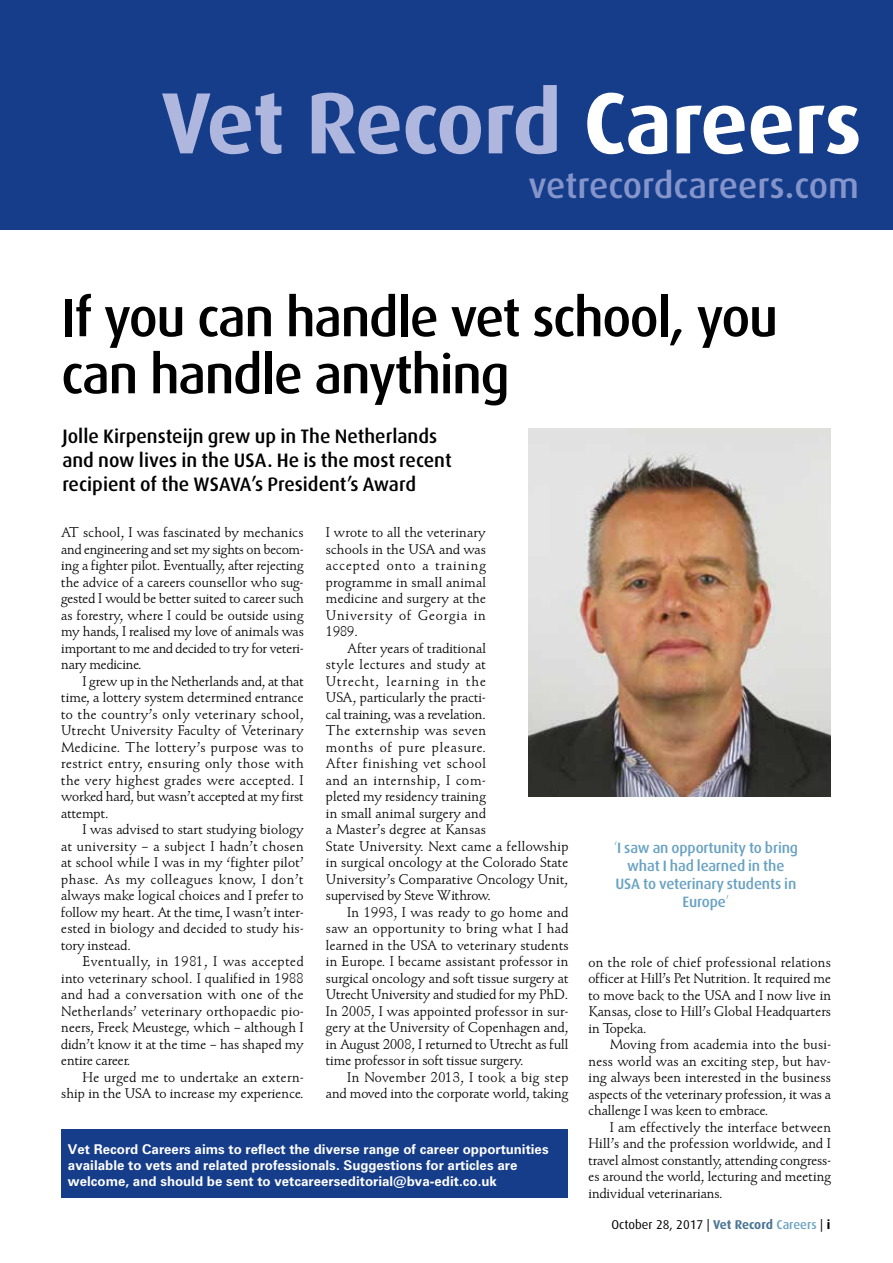
<style>
.page{position:relative;width:893px;height:1263px;background:#fff}
.page>*{position:absolute;margin:0;border:0;box-sizing:border-box;transform-origin:0 0}
.t1{font:700 87px "Dax";letter-spacing:-.01em;color:#afb7de}
.t2{font:500 54px/57px "Dax";letter-spacing:-.03em;color:#000}
.t3{font:500 36px "Dax";color:#8595cb}
.t4{font:500 19.5px/24px "Dax";color:#000}
.t5{font:500 15px/18px "Dax";letter-spacing:-.01em;color:#69a2c2;text-align:center}
.t6{font:13.5px/16.5px "AT Schneidler Mediaeval";letter-spacing:.015em;color:#000;text-align:justify}
.t7{font:700 13.5px/15.8px "Zurich BT";color:#fff}
.t8{font:12.75px "Dax";color:#000}
.s1{color:#fff}
.s2{font-weight:300}
.s3{font-weight:700;color:#497593}
.s4{font-weight:500;color:#69a2c2}
.s5{font-weight:700}
</style>
<div class="page">
<div style="left:0;top:0;width:893px;height:230px;background:#153d8a"></div>
<div style="left:61px;top:1129px;width:507px;height:69px;background:#153d8a"></div>
<img style="left:528px;top:428px;width:302px;height:369px">
<h1 class="t1" style="left:161px;top:74px;width:702px">Vet Record <span class="s1">Careers</span></h1>
<h3 class="t3" style="left:528px;top:166px;width:332px">vetrecordcareers.com</h3>
<h2 class="t2" style="left:61px;top:289px;width:718px">If you can handle vet school, you can handle anything</h2>
<h3 class="t4" style="left:62px;top:424px;width:391px">Jolle Kirpensteijn grew up in The Netherlands and now lives in the USA. He is the most recent recipient of the WSAVA’s President’s Award</h3>
<p class="t6" style="left:61px;top:525px;width:244px">AT school, I was fascinated by mechanics and engineering and set my sights on becom&shy;ing a fighter pilot. Eventually, after rejecting the advice of a careers counsellor who sug&shy;gested I would be better suited to career such as forestry, where I could be outside using my hands, I realised my love of animals was important to me and decided to try for veteri&shy;nary medicine.</p>
<p class="t6" style="left:61px;top:673px;width:244px;text-indent:21px">I grew up in the Netherlands and, at that time, a lottery system determined entrance to the country’s only veterinary school, Utrecht University Faculty of Veterinary Medicine. The lottery’s purpose was to restrict entry, ensuring only those with the very highest grades were accepted. I worked hard, but wasn’t accepted at my first attempt.</p>
<p class="t6" style="left:61px;top:822px;width:244px;text-indent:21px">I was advised to start studying biology at university – a subject I hadn’t chosen at school while I was in my ‘fighter pilot’ phase. As my colleagues know, I don’t always make logical choices and I prefer to follow my heart. At the time, I wasn’t inter&shy;ested in biology and decided to study his&shy;tory instead.</p>
<p class="t6" style="left:61px;top:954px;width:244px;text-indent:21px">Eventually, in 1981, I was accepted into veterinary school. I qualified in 1988 and had a conversation with one of the Netherlands’ veterinary orthopaedic pio&shy;neers, Freek Meustege, which – although I didn’t know it at the time – has shaped my entire career.</p>
<p class="t6" style="left:61px;top:1069px;width:244px;text-align:right">He urged me to undertake an extern&shy;ship in the USA to increase my experience.</p>
<p class="t6" style="left:326px;top:525px;width:161px">I wrote to all the veterinary schools in the USA and was accepted onto a training programme in small animal medicine and surgery at the University of Georgia in 1989.</p>
<p class="t6" style="left:326px;top:640px;width:244px;text-align:left;text-indent:21px">After years of traditional<br>style lectures and study at<br>Utrecht, learning in the<br>USA, particularly the practi-<br>cal training, was a revelation.<br>The externship was seven<br>months of pure pleasure.<br>After finishing vet school<br>and an internship, I com-<br>pleted my residency training<br>in small animal surgery and<br>a Master’s degree at Kansas<br>State University. Next came a fellowship in surgical oncology at the Colorado State<br>University’s Comparative Oncology Unit, supervised by Steve Withrow.</p>
<p class="t6" style="left:326px;top:904px;width:244px;text-indent:21px">In 1993, I was ready to go home and saw an opportunity to bring what I had learned in the USA to veterinary students in Europe. I became assistant professor in surgical oncology and soft tissue surgery at Utrecht University and studied for my PhD.<br>In 2005, I was appointed professor in sur&shy;gery at the University of Copenhagen and, in August 2008, I returned to Utrecht as full time professor in soft tissue surgery.</p>
<p class="t6" style="left:326px;top:1069px;width:244px;text-align:right">In November 2013, I took a big step and moved into the corporate world, taking</p>
<p class="t7" style="left:68px;top:1142px;width:482px">Vet Record Careers aims to reflect the diverse range of career opportunities available to vets and related professionals. Suggestions for articles are welcome, and should be sent to vetcareerseditorial@bva-edit.co.uk</p>
<p class="t5" style="left:614px;top:838px;width:186px"><span class="s2">‘</span>I saw an opportunity to bring what I had learned in the<br>USA to veterinary students in<br>Europe<span class="s2">’</span></p>
<p class="t6" style="left:588px;top:954px;width:244px">on the role of chief professional relations officer at Hill’s Pet Nutrition. It required me to move back to the USA and I now live in Kansas, close to Hill’s Global Headquarters in Topeka.</p>
<p class="t6" style="left:588px;top:1037px;width:244px;text-indent:21px">Moving from academia into the busi&shy;ness world was an exciting step, but hav&shy;ing always been interested in the business aspects of the veterinary profession, it was a challenge I was keen to embrace.</p>
<p class="t6" style="left:588px;top:1119px;width:244px;text-indent:21px">I am effectively the interface between Hill’s and the profession worldwide, and I travel almost constantly, attending congress&shy;es around the world, lecturing and meeting individual veterinarians.</p>
<p class="t8" style="left:611px;top:1217px;width:220px">October 28, 2017 | <span class="s3">Vet Record</span> <span class="s4">Careers</span> | <span class="s5">i</span></p>
</div>
